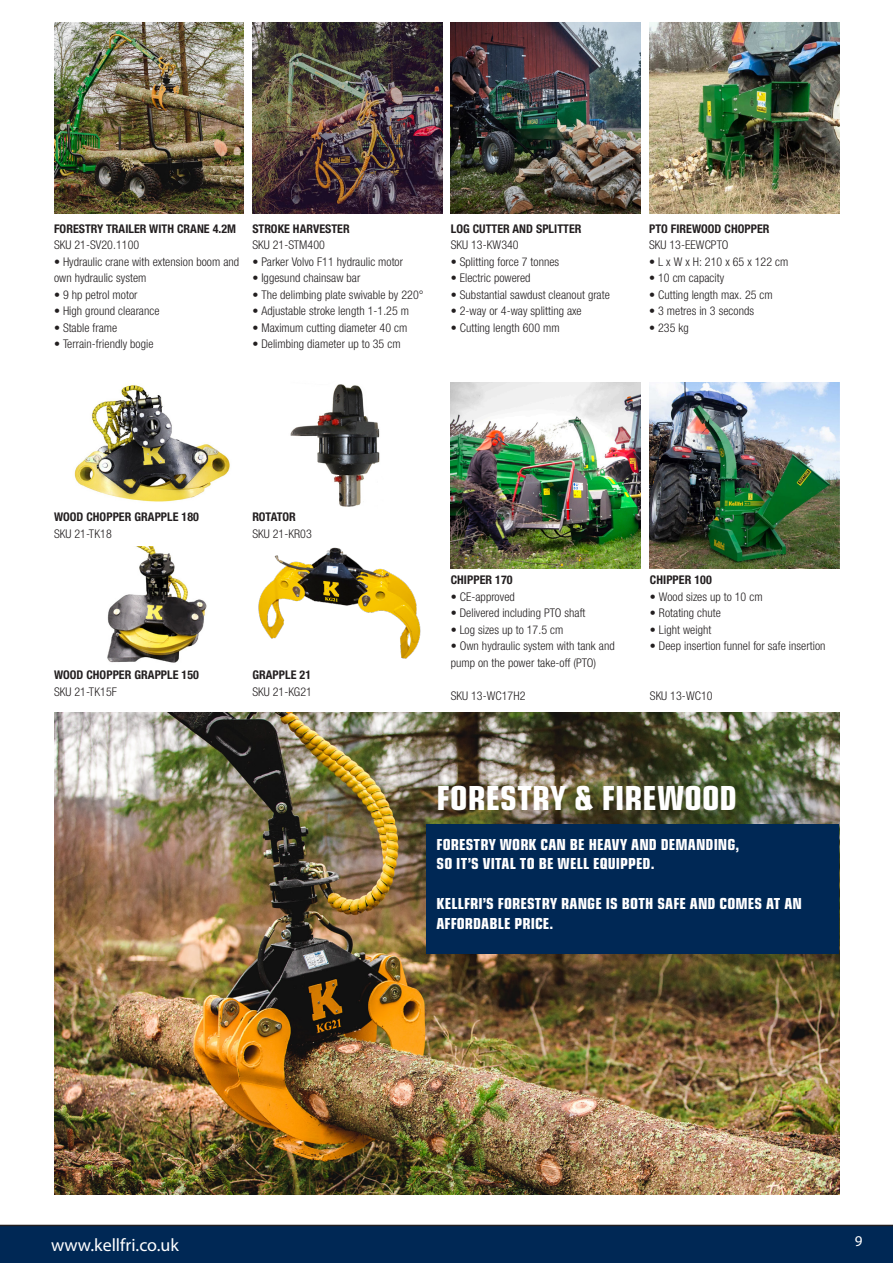
<style>
.page{position:relative;width:893px;height:1263px;background:#fff}
.page>*{position:absolute;margin:0;border:0;box-sizing:border-box;transform-origin:0 0}
.Rubrik{font:36px "Eurostile Con Hea";letter-spacing:.005em;color:#fff}
.t1{font:18px "Myriad Pro";color:#fff}
.Rubrik-2{font:16.5px/19.8px "Eurostile Con Hea";letter-spacing:.005em;color:#fff}
.t2{font:15px "Myriad Pro";color:#fff}
.Rubrik-3{font:300 condensed 12px/16.5px "Helvetica Neue LTW1 G";letter-spacing:.005em;color:#231f20}
.Rubrik-4{font:700 condensed 12px "Helvetica Neue LTW1 G";letter-spacing:.005em;color:#231f20}
</style>
<div class="page">
<div style="left:0;top:1225px;width:893px;height:38px;background:#002855"></div>
<img style="left:54px;top:712px;width:786px;height:483px">
<img style="left:54px;top:23px;width:190px;height:190px">
<img style="left:252px;top:23px;width:190px;height:190px">
<img style="left:451px;top:23px;width:190px;height:190px">
<img style="left:649px;top:23px;width:191px;height:190px">
<img style="left:74px;top:385px;width:156px;height:117px">
<img style="left:107px;top:546px;width:100px;height:117px">
<img style="left:290px;top:384px;width:90px;height:123px">
<img style="left:258px;top:547px;width:163px;height:112px">
<img style="left:451px;top:382px;width:190px;height:186px">
<img style="left:649px;top:382px;width:190px;height:186px">
<div style="left:426px;top:824px;width:413px;height:129px;background:#002855"></div>
<p class="Rubrik-4" style="left:54px;top:221px;width:184px">FORESTRY TRAILER WITH CRANE 4.2M</p>
<p class="Rubrik-3" style="left:54px;top:237px;width:87px">SKU 21-SV20.1100</p>
<p class="Rubrik-3" style="left:54px;top:253px;width:187px">• Hydraulic crane with extension boom and own hydraulic system</p>
<p class="Rubrik-3" style="left:54px;top:286px;width:85px">• 9 hp petrol motor</p>
<p class="Rubrik-3" style="left:54px;top:303px;width:107px">• High ground clearance</p>
<p class="Rubrik-3" style="left:54px;top:319px;width:65px">• Stable frame</p>
<p class="Rubrik-3" style="left:54px;top:336px;width:101px">• Terrain-friendly bogie</p>
<p class="Rubrik-4" style="left:252px;top:221px;width:99px">STROKE HARVESTER</p>
<p class="Rubrik-3" style="left:252px;top:237px;width:74px">SKU 21-STM400</p>
<p class="Rubrik-3" style="left:252px;top:253px;width:152px">• Parker Volvo F11 hydraulic motor</p>
<p class="Rubrik-3" style="left:252px;top:270px;width:110px">• Iggesund chainsaw bar</p>
<p class="Rubrik-3" style="left:252px;top:286px;width:173px">• The delimbing plate swivable by 220°</p>
<p class="Rubrik-3" style="left:252px;top:303px;width:158px">• Adjustable stroke length 1-1.25 m</p>
<p class="Rubrik-3" style="left:252px;top:319px;width:156px">• Maximum cutting diameter 40 cm</p>
<p class="Rubrik-3" style="left:252px;top:336px;width:150px">• Delimbing diameter up to 35 cm</p>
<p class="Rubrik-4" style="left:451px;top:221px;width:132px">LOG CUTTER AND SPLITTER</p>
<p class="Rubrik-3" style="left:451px;top:237px;width:69px">SKU 13-KW340</p>
<p class="Rubrik-3" style="left:451px;top:253px;width:110px">• Splitting force 7 tonnes</p>
<p class="Rubrik-3" style="left:451px;top:270px;width:81px">• Electric powered</p>
<p class="Rubrik-3" style="left:451px;top:286px;width:161px">• Substantial sawdust cleanout grate</p>
<p class="Rubrik-3" style="left:451px;top:303px;width:132px">• 2-way or 4-way splitting axe</p>
<p class="Rubrik-3" style="left:451px;top:319px;width:110px">• Cutting length 600 mm</p>
<p class="Rubrik-4" style="left:649px;top:221px;width:122px">PTO FIREWOOD CHOPPER</p>
<p class="Rubrik-3" style="left:649px;top:237px;width:81px">SKU 13-EEWCPTO</p>
<p class="Rubrik-3" style="left:649px;top:253px;width:141px">• L x W x H: 210 x 65 x 122 cm</p>
<p class="Rubrik-3" style="left:649px;top:270px;width:77px">• 10 cm capacity</p>
<p class="Rubrik-3" style="left:649px;top:286px;width:125px">• Cutting length max. 25 cm</p>
<p class="Rubrik-3" style="left:649px;top:303px;width:107px">• 3 metres in 3 seconds</p>
<p class="Rubrik-3" style="left:649px;top:319px;width:41px">• 235 kg</p>
<p class="Rubrik-4" style="left:54px;top:510px;width:147px">WOOD CHOPPER GRAPPLE 180</p>
<p class="Rubrik-3" style="left:54px;top:526px;width:59px">SKU 21-TK18</p>
<p class="Rubrik-4" style="left:54px;top:667px;width:147px">WOOD CHOPPER GRAPPLE 150</p>
<p class="Rubrik-3" style="left:54px;top:683px;width:64px">SKU 21-TK15F</p>
<p class="Rubrik-4" style="left:252px;top:510px;width:45px">ROTATOR</p>
<p class="Rubrik-3" style="left:252px;top:526px;width:61px">SKU 21-KR03</p>
<p class="Rubrik-4" style="left:252px;top:667px;width:60px">GRAPPLE 21</p>
<p class="Rubrik-3" style="left:252px;top:683px;width:61px">SKU 21-KG21</p>
<p class="Rubrik-4" style="left:451px;top:573px;width:63px">CHIPPER 170</p>
<p class="Rubrik-3" style="left:451px;top:588px;width:66px">• CE-approved</p>
<p class="Rubrik-3" style="left:451px;top:605px;width:136px">• Delivered including PTO shaft</p>
<p class="Rubrik-3" style="left:451px;top:621px;width:114px">• Log sizes up to 17.5 cm</p>
<p class="Rubrik-3" style="left:451px;top:638px;width:165px">• Own hydraulic system with tank and pump on the power take-off (PTO)</p>
<p class="Rubrik-3" style="left:451px;top:687px;width:76px">SKU 13-WC17H2</p>
<p class="Rubrik-4" style="left:650px;top:573px;width:63px">CHIPPER 100</p>
<p class="Rubrik-3" style="left:650px;top:588px;width:114px">• Wood sizes up to 10 cm</p>
<p class="Rubrik-3" style="left:650px;top:605px;width:73px">• Rotating chute</p>
<p class="Rubrik-3" style="left:650px;top:621px;width:63px">• Light weight</p>
<p class="Rubrik-3" style="left:650px;top:638px;width:177px">• Deep insertion funnel for safe insertion</p>
<p class="Rubrik-3" style="left:650px;top:687px;width:64px">SKU 13-WC10</p>
<p class="Rubrik" style="left:437px;top:772px;width:302px">FORESTRY &amp; FIREWOOD</p>
<p class="Rubrik-2" style="left:437px;top:833px;width:304px">FORESTRY WORK CAN BE HEAVY AND DEMANDING,</p>
<p class="Rubrik-2" style="left:437px;top:853px;width:219px">SO IT’S VITAL TO BE WELL EQUIPPED.</p>
<p class="Rubrik-2" style="left:437px;top:892px;width:367px">KELLFRI’S FORESTRY RANGE IS BOTH SAFE AND COMES AT AN<br>AFFORDABLE PRICE.</p>
<h2 class="t1" style="left:51px;top:1234px;width:129px">www.kellfri.co.uk</h2>
<p class="t2" style="left:855px;top:1231px;width:9px">9</p>
</div>
